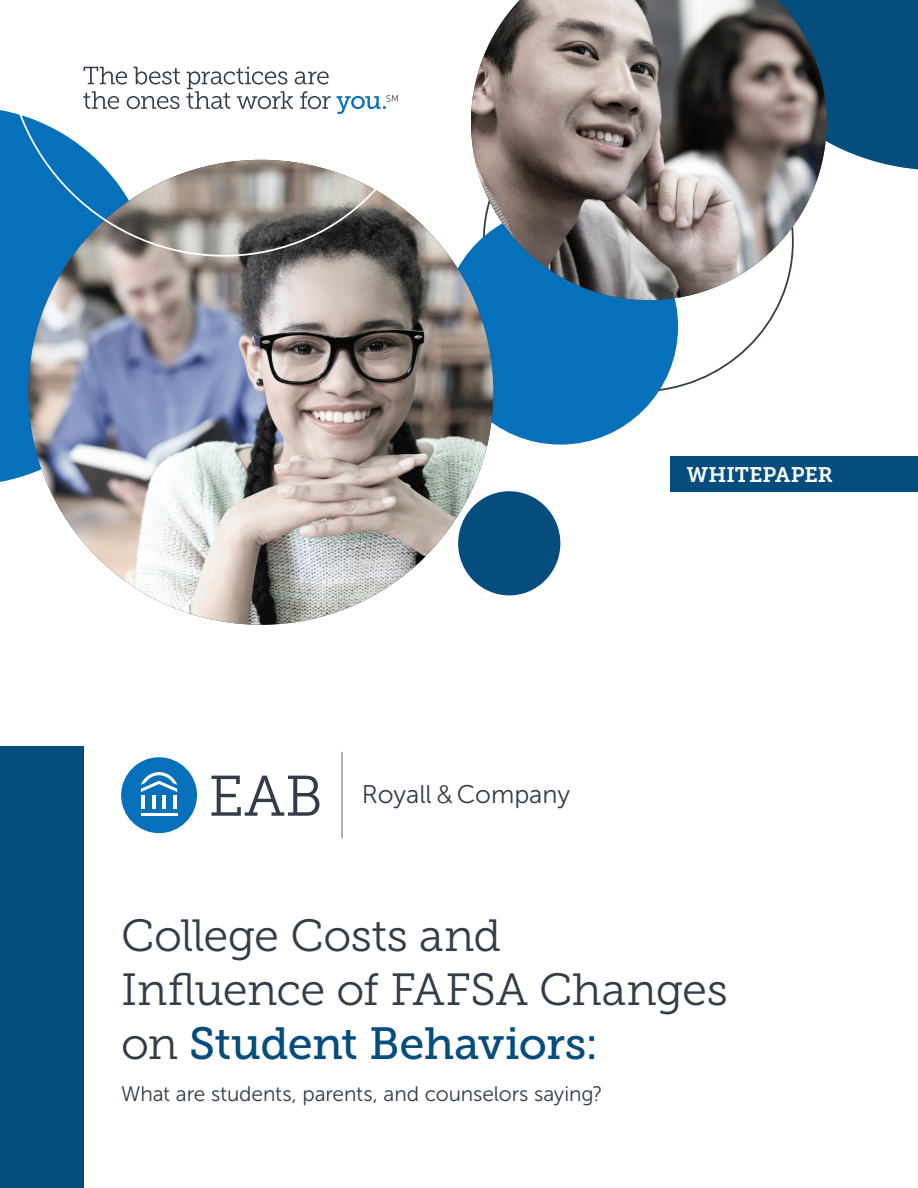
<style>
.page{position:relative;width:918px;height:1188px;background:#fff}
.page>*{position:absolute;margin:0;border:0;box-sizing:border-box;transform-origin:0 0}
.t1{font:45px/54px "Museo Slab 300";letter-spacing:-.01em;color:#323d47}
.t2{font:45px "Museo Slab 500";letter-spacing:-.015em;color:#044d7c}
.t3{font:25.5px "Museo Sans 300";letter-spacing:-.005em;color:#323d47}
.t4{font:21px "Museo Sans 300";letter-spacing:-.005em;color:#323d47}
.t5{font:21px "Museo Slab 700";letter-spacing:-.005em;color:#fff}
.s1{font-family:"Helvetica Neue";font-weight:300}
.s2{font-family:"Museo Slab 300";color:#323d47}
</style>
<div class="page">
<div style="left:0;top:277px;width:58px;height:207px;background:#0770ba"></div>
<div style="left:827px;top:0;width:91px;height:170px;background:#044d7c"></div>
<div style="left:458px;top:491px;width:102px;height:104px;background:#044d7c;border-radius:50%"></div>
<div style="left:0;top:747px;width:83px;height:441px;background:#044d7c"></div>
<div style="left:443px;top:208px;width:235px;height:237px;background:#0770ba;border-radius:50%"></div>
<img style="left:28px;top:160px;width:465px;height:465px;border-radius:232px">
<img style="left:471px;top:0;width:356px;height:300px">
<div style="left:121px;top:757px;width:76px;height:76px;background:#0770ba;border-radius:50%"></div>
<svg style="left:211px;top:776px;width:108px;height:40px"></svg>
<svg style="left:141px;top:772px;width:36px;height:20px"></svg>
<hr style="left:141px;top:813px;width:36px;height:3px;background:#fff">
<hr style="left:163px;top:795px;width:3px;height:14px;background:#fff">
<hr style="left:152px;top:795px;width:3px;height:14px;background:#fff">
<hr style="left:141px;top:795px;width:4px;height:14px;background:#fff">
<hr style="left:174px;top:795px;width:3px;height:14px;background:#fff">
<hr style="left:341px;top:752px;width:2px;height:87px;background:#97979d">
<svg style="left:0;top:66px;width:453px;height:211px"></svg>
<svg style="left:337px;top:95px;width:61px;height:19px"></svg>
<svg style="left:83px;top:67px;width:248px;height:42px"></svg>
<div style="left:671px;top:456px;width:247px;height:35px;background:#044d7c"></div>
<p class="t5" style="left:687px;top:463px;width:147px">WHITEPAPER</p>
<p class="t3" style="left:362px;top:781px;width:210px">Royall <span class="s1">&amp;</span> Company</p>
<h1 class="t1" style="left:121px;top:909px;width:608px">College Costs and<br>Influence of FAFSA Changes</h1>
<h1 class="t2" style="left:121px;top:1019px;width:479px"><span class="s2">on</span> Student Behaviors:</h1>
<p class="t4" style="left:121px;top:1082px;width:483px">What are students, parents, and counselors saying?</p>
</div>
